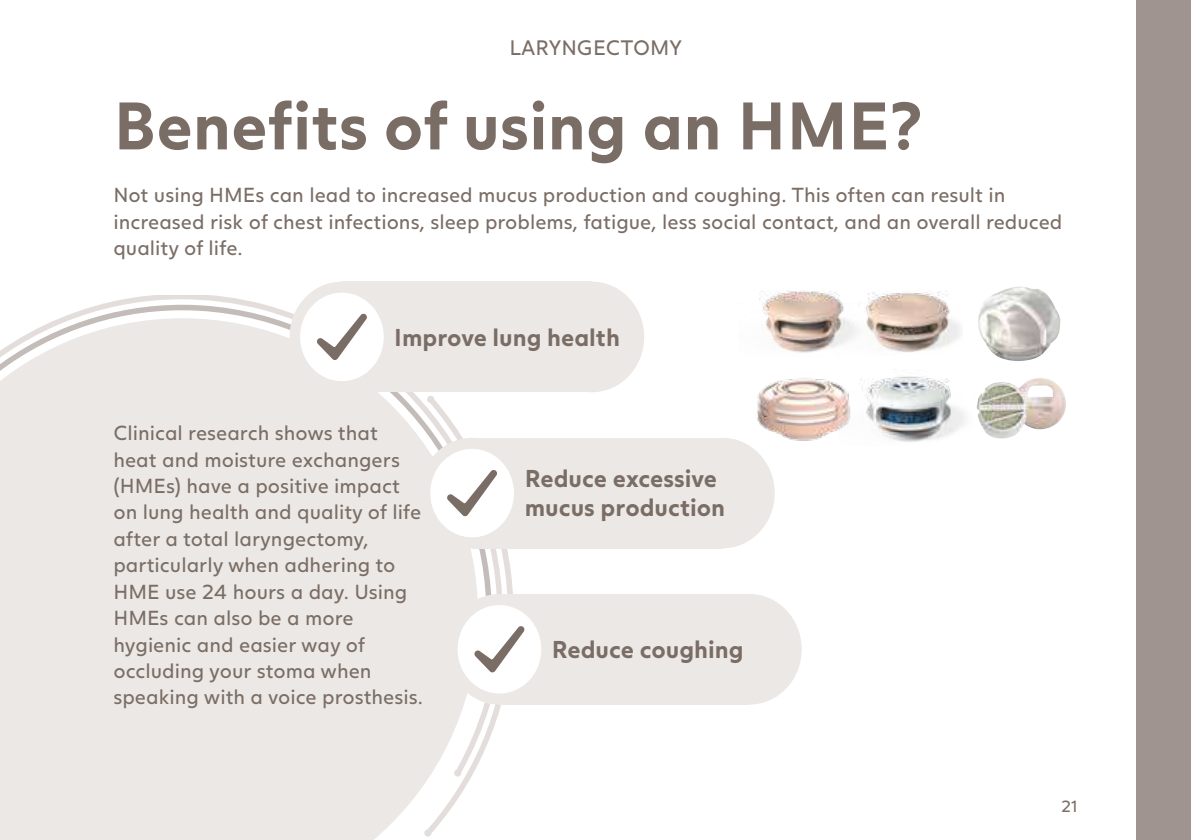
<style>
.page{position:relative;width:1191px;height:840px;background:#fff}
.page>*{position:absolute;margin:0;border:0;box-sizing:border-box;transform-origin:0 0}
.t1{font:700 66px "Juli Sans";color:#7a6d65}
.t2{font:700 24px/28.8px "Juli Sans";color:#7a6d65}
.t3{font:20.6px "Juli Sans";color:#7a6d65}
.t4{font:20px/26.4px "Juli Sans";color:#7a6d65}
.t5{font:16px "Juli Sans";color:#7a6d65}
</style>
<div class="page">
<div style="left:0;top:776px;width:429px;height:63px;background:#ebe8e5"></div>
<svg style="left:424px;top:548px;width:111px;height:288px"></svg>
<svg style="left:0;top:295px;width:510px;height:481px;background:#ece9e7"></svg>
<svg style="left:0;top:304px;width:492px;height:304px;background:#ebe8e6"></svg>
<div style="left:301px;top:659px;width:101px;height:101px;background:#ebe8e5;border-radius:50%"></div>
<div style="left:290px;top:281px;width:104px;height:111px;background:#ebe8e5;border-radius:50%"></div>
<div style="left:342px;top:281px;width:250px;height:111px;background:#ebe8e5"></div>
<div style="left:539px;top:281px;width:105px;height:111px;background:#ebe8e5;border-radius:50%"></div>
<div style="left:300px;top:292px;width:84px;height:89px;background:#fff;border-radius:50%"></div>
<svg style="left:317px;top:313px;width:50px;height:47px"></svg>
<div style="left:420px;top:437px;width:104px;height:111px;background:#ebe8e5;border-radius:50%"></div>
<div style="left:472px;top:437px;width:250px;height:111px;background:#ebe8e5"></div>
<div style="left:670px;top:437px;width:104px;height:111px;background:#ebe8e5;border-radius:50%"></div>
<div style="left:430px;top:448px;width:84px;height:89px;background:#fff;border-radius:50%"></div>
<svg style="left:447px;top:470px;width:50px;height:46px"></svg>
<div style="left:447px;top:593px;width:105px;height:111px;background:#ebe8e5;border-radius:50%"></div>
<div style="left:499px;top:593px;width:250px;height:111px;background:#ebe8e5"></div>
<div style="left:697px;top:593px;width:104px;height:111px;background:#ebe8e5;border-radius:50%"></div>
<div style="left:457px;top:604px;width:84px;height:89px;background:#fff;border-radius:50%"></div>
<svg style="left:474px;top:626px;width:51px;height:46px"></svg>
<img style="left:976px;top:378px;width:90px;height:60px">
<img style="left:747px;top:378px;width:91px;height:72px">
<img style="left:838px;top:376px;width:127px;height:66px">
<img style="left:978px;top:286px;width:82px;height:75px">
<img style="left:759px;top:291px;width:76px;height:62px">
<img style="left:835px;top:292px;width:126px;height:60px">
<div style="left:1136px;top:0;width:55px;height:839px;background:#9f9490"></div>
<p class="t3" style="left:509px;top:35px;width:174px">LARYNGECTOMY</p>
<h1 class="t1" style="left:113px;top:85px;width:810px">Benefits of using an HME?</h1>
<p class="t4" style="left:113px;top:182px;width:950px">Not using HMEs can lead to increased mucus production and coughing. This often can result in increased risk of chest infections, sleep problems, fatigue, less social contact, and an overall reduced quality of life.</p>
<p class="t2" style="left:394px;top:322px;width:227px">Improve lung health</p>
<p class="t4" style="left:113px;top:419px;width:311px">Clinical research shows that heat and moisture exchangers (HMEs) have a positive impact on lung health and quality of life after a total laryngectomy, particularly when adhering to<br>HME use 24 hours a day. Using<br>HMEs can also be a more hygienic and easier way of occluding your stoma when speaking with a voice prosthesis.</p>
<p class="t2" style="left:525px;top:464px;width:202px">Reduce excessive mucus production</p>
<p class="t2" style="left:552px;top:634px;width:193px">Reduce coughing</p>
<p class="t5" style="left:1061px;top:796px;width:17px">21</p>
</div>
